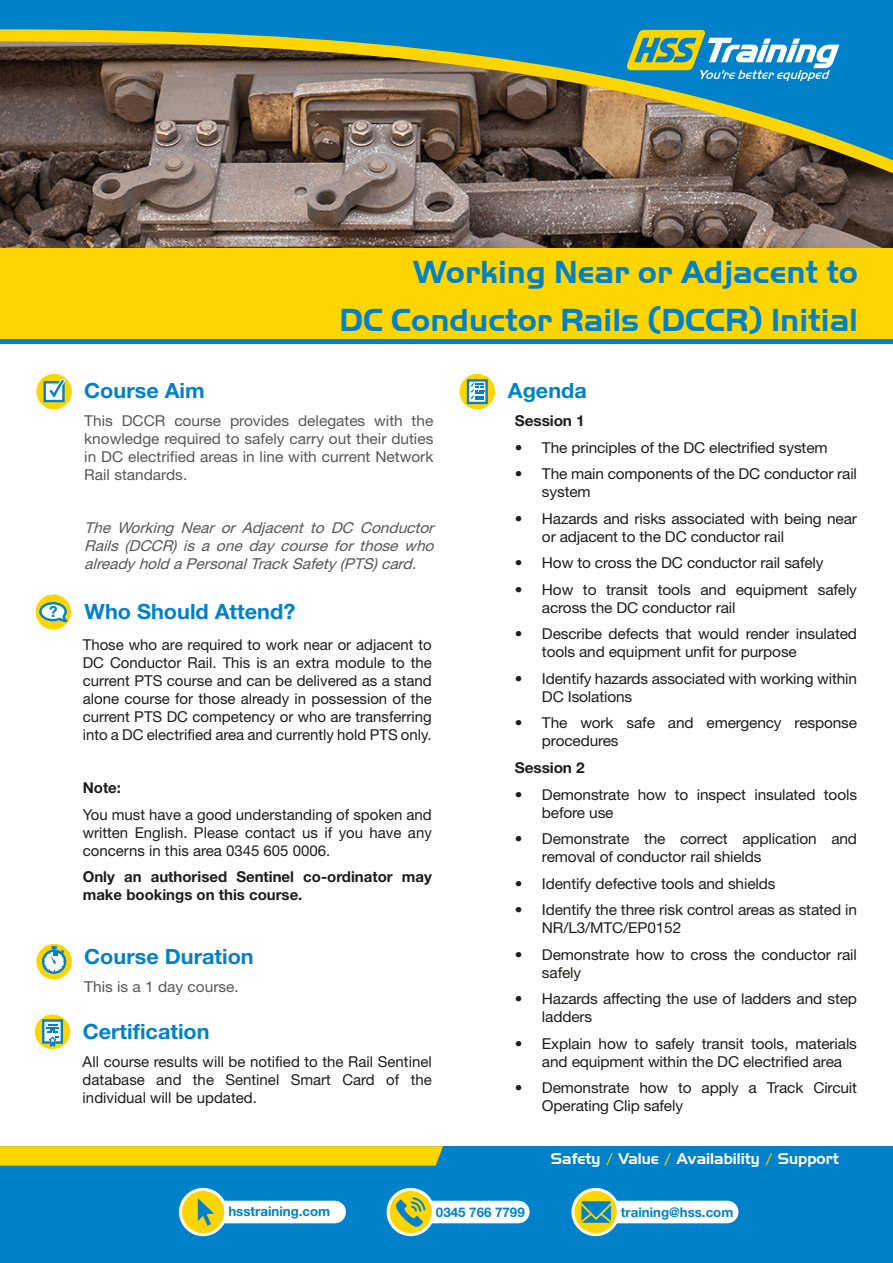
<style>
.page{position:relative;width:893px;height:1263px;background:#fff}
.page>*{position:absolute;margin:0;border:0;box-sizing:border-box;transform-origin:0 0}
.t1{font:700 33px "Handel Got D";color:#0081c9}
.t2{font:700 21px "Helvetica Neue";color:#0081c9}
.t3{font:700 15.15px "Helvetica Neue";color:#0081c9}
.t4{font:15px/18px "Helvetica Neue";letter-spacing:-.01em;color:#1d1d1b}
.t5{font:15px/18px "Helvetica Neue";color:#575756;text-align:justify}
.t6{font:italic 15px/18px "Helvetica Neue";color:#575756;text-align:justify}
.t7{font:700 15px/18px "Helvetica Neue";color:#1d1d1b}
.t8{font:15px "Handel Gothic BT";color:#fff}
.t9{font:700 13.35px "Helvetica Neue";color:#0081c9}
.s1{color:#ffd500}
</style>
<div class="page">
<img style="left:0;top:185px;width:893px;height:64px">
<div style="left:0;top:1146px;width:893px;height:117px;background:#0081c9"></div>
<div style="left:0;top:0;width:893px;height:23px;background:#0081c9"></div>
<svg style="left:0;top:23px;width:893px;height:162px"></svg>
<svg style="left:626px;top:30px;width:213px;height:51px"></svg>
<div style="left:0;top:249px;width:893px;height:91px;background:#ffd500"></div>
<div style="left:411px;top:1201px;width:118px;height:22px;background:#fff;border-radius:11px"></div>
<div style="left:204px;top:1201px;width:142px;height:22px;background:#fff;border-radius:11px"></div>
<svg style="left:180px;top:1189px;width:46px;height:45px"></svg>
<div style="left:179px;top:1188px;width:48px;height:48px;border:3px solid #fff;border-radius:50%"></div>
<svg style="left:198px;top:1198px;width:16px;height:28px"></svg>
<svg style="left:388px;top:1189px;width:45px;height:45px"></svg>
<div style="left:387px;top:1188px;width:48px;height:48px;border:3px solid #fff;border-radius:50%"></div>
<svg style="left:390px;top:1196px;width:36px;height:36px"></svg>
<hr style="left:0;top:340px;width:893px;height:4px;background:#0081c9">
<svg style="left:460px;top:374px;width:35px;height:35px"></svg>
<div style="left:467px;top:379px;width:21px;height:25px;background:#fff;border:2px solid #0081c9"></div>
<svg style="left:470px;top:383px;width:14px;height:17px"></svg>
<svg style="left:36px;top:374px;width:36px;height:35px"></svg>
<svg style="left:44px;top:375px;width:25px;height:33px"></svg>
<div style="left:596px;top:1201px;width:142px;height:22px;background:#fff;border-radius:11px"></div>
<svg style="left:573px;top:1189px;width:45px;height:45px"></svg>
<div style="left:571px;top:1188px;width:49px;height:48px;border:3px solid #fff;border-radius:50%"></div>
<svg style="left:578px;top:1201px;width:36px;height:23px"></svg>
<div style="left:0;top:1146px;width:443px;height:19px;background:#ffd500"></div>
<div style="left:36px;top:944px;width:36px;height:35px;background:#ffd500;border-radius:50%"></div>
<div style="left:42px;top:949px;width:24px;height:25px;border:2px solid #0081c9;border-radius:50%"></div>
<svg style="left:43px;top:946px;width:22px;height:26px"></svg>
<div style="left:36px;top:594px;width:35px;height:36px;background:#ffd500;border-radius:50%"></div>
<svg style="left:38px;top:601px;width:34px;height:22px"></svg>
<div style="left:35px;top:1014px;width:35px;height:35px;background:#ffd500;border-radius:50%"></div>
<svg style="left:41px;top:1018px;width:23px;height:30px"></svg>
<p class="t2" style="left:84px;top:378px;width:122px">Course Aim</p>
<p class="t1" style="left:412px;top:253px;width:447px">Working Near or Adjacent to</p>
<p class="t1" style="left:339px;top:301px;width:520px">DC Conductor Rails (DCCR) Initial</p>
<p class="t2" style="left:508px;top:378px;width:80px">Agenda</p>
<p class="t5" style="left:84px;top:412px;width:351px">This DCCR course provides delegates with the knowledge required to safely carry out their duties in DC electrified areas in line with current Network Rail standards.</p>
<p class="t6" style="left:84px;top:519px;width:355px">The Working Near or Adjacent to DC Conductor Rails (DCCR) is a one day course for those who already hold aPersonalTrackSafety (PTS) card.</p>
<p class="t3" style="left:49px;top:603px;width:10px">?</p>
<p class="t2" style="left:85px;top:598px;width:212px">Who Should Attend?</p>
<p class="t4" style="left:83px;top:636px;width:351px;text-align:justify">Those who are required to work near or adjacent to DC Conductor Rail. This is an extra module to the current PTS course and can be delivered as a stand alone course for those already in possession of the current PTS DC competency or who are transferring into a DC electrified area and currently hold PTS only.</p>
<p class="t7" style="left:83px;top:778px;width:40px">Note:</p>
<p class="t4" style="left:83px;top:805px;width:351px;text-align:justify">You must have a good understanding of spoken and written English. Please contact us if you have any concerns in this area 0345 605 0006.</p>
<p class="t7" style="left:83px;top:867px;width:351px">Only an authorised Sentinel co-ordinator may make bookings on this course.</p>
<p class="t2" style="left:84px;top:943px;width:171px">Course Duration</p>
<p class="t5" style="left:84px;top:977px;width:156px">This is a 1 day course.</p>
<p class="t2" style="left:83px;top:1018px;width:128px">Certification</p>
<p class="t4" style="left:83px;top:1052px;width:351px;text-align:justify">All course results will be notified to the Rail Sentinel database and the Sentinel Smart Card of the individual will be updated.</p>
<p class="t7" style="left:515px;top:412px;width:71px">Session 1</p>
<p class="t4" style="left:515px;top:438px;width:314px">• The principles of the DC electrified system</p>
<p class="t4" style="left:542px;top:465px;width:317px;text-indent:-27px">• The main components of the DC conductor rail system</p>
<p class="t4" style="left:542px;top:509px;width:317px;text-indent:-27px">• Hazards and risks associated with being near or adjacent to the DC conductor rail</p>
<p class="t4" style="left:515px;top:554px;width:310px">• How to cross the DC conductor rail safely</p>
<p class="t4" style="left:542px;top:580px;width:317px;text-indent:-27px">• How to transit tools and equipment safely across the DC conductor rail</p>
<p class="t4" style="left:542px;top:625px;width:317px;text-indent:-27px">• Describe defects that would render insulated tools and equipment unfit for purpose</p>
<p class="t4" style="left:542px;top:669px;width:317px;text-indent:-27px">• Identify hazards associated with working within<br>DC Isolations</p>
<p class="t4" style="left:542px;top:714px;width:317px;text-indent:-27px">• The work safe and emergency response procedures</p>
<p class="t7" style="left:515px;top:758px;width:71px">Session 2</p>
<p class="t4" style="left:542px;top:785px;width:317px;text-indent:-27px">• Demonstrate how to inspect insulated tools before use</p>
<p class="t4" style="left:542px;top:829px;width:317px;text-indent:-27px">• Demonstrate the correct application and removal of conductor rail shields</p>
<p class="t4" style="left:515px;top:874px;width:262px">• Identify defective tools and shields</p>
<p class="t4" style="left:542px;top:900px;width:317px;text-indent:-27px">• Identify the three risk control areas as stated in<br>NR/L3/MTC/EP0152</p>
<p class="t4" style="left:542px;top:945px;width:317px;text-indent:-27px">• Demonstrate how to cross the conductor rail safely</p>
<p class="t4" style="left:542px;top:989px;width:317px;text-indent:-27px">• Hazards affecting the use of ladders and step ladders</p>
<p class="t4" style="left:542px;top:1034px;width:317px;text-indent:-27px">• Explain how to safely transit tools, materials and equipment within the DC electrified area</p>
<p class="t4" style="left:542px;top:1078px;width:317px;text-indent:-27px">• Demonstrate how to apply a Track Circuit<br>Operating Clip safely</p>
<p class="t8" style="left:551px;top:1149px;width:290px">Safety <span class="s1">/</span> Value <span class="s1">/</span> Availability <span class="s1">/</span> Support</p>
<p class="t9" style="left:228px;top:1203px;width:103px">hsstraining.com</p>
<p class="t9" style="left:436px;top:1204px;width:90px">0345 766 7799</p>
<p class="t9" style="left:621px;top:1204px;width:114px">training@hss.com</p>
</div>
